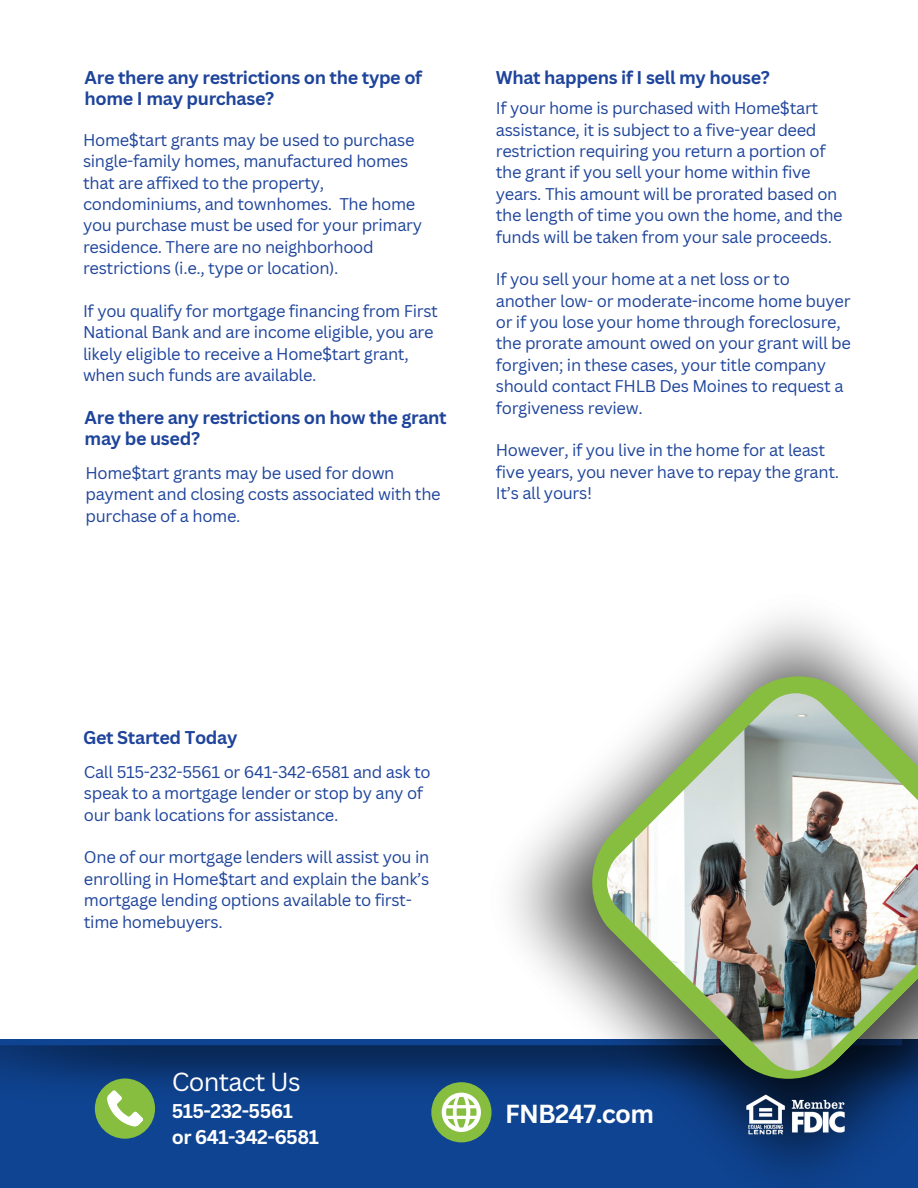
<style>
.page{position:relative;width:918px;height:1188px;background:#fff}
.page>*{position:absolute;margin:0;border:0;box-sizing:border-box;transform-origin:0 0}
.t1{font:700 25.35px "Canva Sans";letter-spacing:-.03em;color:#fff}
.t2{font:25.35px "Canva Sans";letter-spacing:-.03em;color:#fff}
.t3{font:700 19.35px/25.8px "Canva Sans";letter-spacing:-.03em;color:#fff}
.t4{font:700 18px/21.3px "Canva Sans";letter-spacing:-.02em;color:#1e449b}
.t5{font:16.5px/21.3px "Canva Sans";letter-spacing:-.02em;color:#1e449b}
</style>
<div class="page">
<div style="left:0;top:1029px;width:918px;height:159px;background:#0f4492"></div>
<img style="left:0;top:1045px;width:423px;height:65px">
<div style="left:0;top:739px;width:918px;height:300px;background:#fff"></div>
<img style="left:423px;top:615px;width:495px;height:563px">
<svg style="left:592px;top:676px;width:326px;height:403px"></svg>
<img style="left:607px;top:693px;width:311px;height:377px">
<div style="left:95px;top:1079px;width:60px;height:60px;background:#87be3f;border-radius:50%"></div>
<div style="left:431px;top:1082px;width:61px;height:60px;background:#87be3f;border-radius:50%"></div>
<svg style="left:107px;top:1090px;width:36px;height:36px"></svg>
<svg style="left:442px;top:1093px;width:39px;height:39px"></svg>
<img style="left:745px;top:1093px;width:101px;height:42px">
<p class="t4" style="left:85px;top:67px;width:339px">Are there any restrictions on the type of home I may purchase?</p>
<p class="t5" style="left:83px;top:129px;width:341px">Home$tart grants may be used to purchase single-family homes, manufactured homes that are affixed to the property, condominiums, and townhomes. The home you purchase must be used for your primary residence. There are no neighborhood restrictions (i.e., type or location).</p>
<p class="t5" style="left:83px;top:300px;width:357px">If you qualify for mortgage financing from First National Bank and are income eligible, you are likely eligible to receive a Home$tart grant, when such funds are available.</p>
<p class="t4" style="left:85px;top:407px;width:364px">Are there any restrictions on how the grant may be used?</p>
<p class="t5" style="left:85px;top:462px;width:357px">Home$tart grants may be used for down payment and closing costs associated with the purchase of a home.</p>
<p class="t4" style="left:496px;top:67px;width:276px">What happens if I sell my house?</p>
<p class="t5" style="left:496px;top:98px;width:348px">If your home is purchased with Home$tart assistance, it is subject to a five-year deed restriction requiring you return a portion of the grant if you sell your home within five years. This amount will be prorated based on the length of time you own the home, and the funds will be taken from your sale proceeds.</p>
<p class="t5" style="left:496px;top:269px;width:357px">If you sell your home at a net loss or to another low- or moderate-income home buyer or if you lose your home through foreclosure, the prorate amount owed on your grant will be forgiven; in these cases, your title company should contact FHLB Des Moines to request a forgiveness review.</p>
<p class="t5" style="left:496px;top:440px;width:345px">However, if you live in the home for at least five years, you never have to repay the grant.<br>It’s all yours!</p>
<p class="t4" style="left:83px;top:727px;width:156px">Get Started Today</p>
<p class="t5" style="left:84px;top:761px;width:348px">Call 515-232-5561 or 641-342-6581 and ask to speak to a mortgage lender or stop by any of our bank locations for assistance.</p>
<p class="t5" style="left:84px;top:847px;width:347px">One of our mortgage lenders will assist you in enrolling in Home$tart and explain the bank’s mortgage lending options available to first&shy;time homebuyers.</p>
<h1 class="t2" style="left:172px;top:1067px;width:130px">Contact Us</h1>
<p class="t3" style="left:172px;top:1099px;width:149px">515-232-5561<br>or 641-342-6581</p>
<h1 class="t1" style="left:505px;top:1099px;width:150px">FNB247.com</h1>
</div>
